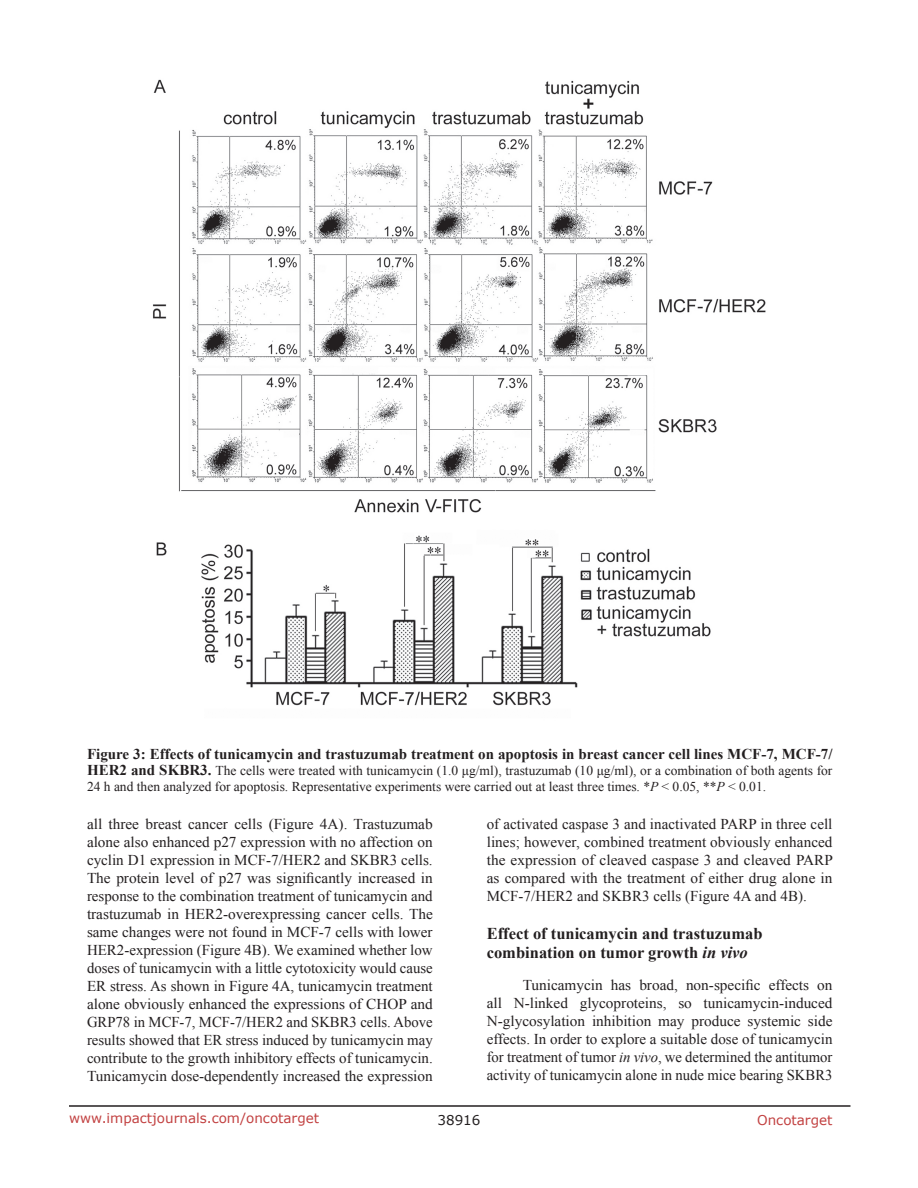
<style>
.page{position:relative;width:918px;height:1188px;background:#fff}
.page>*{position:absolute;margin:0;border:0;box-sizing:border-box;transform-origin:0 0}
.SubHeading{font:700 16.5px/19.8px "Times New Roman";color:#231f20}
.BodyText{font:15px/18px "Times New Roman";color:#231f20;text-align:justify}
.FigureText{font:700 15px "Times New Roman";color:#231f20}
.FigureText-2{font:13.5px/16.2px "Times New Roman";color:#231f20}
.t1{font:13.5px "Verdana";color:#c24141}
.t2{font:13.5px "Verdana";color:#231f20}
.s1{font-weight:700;font-size:15px}
.s2{font-style:italic}
</style>
<div class="page">
<hr style="left:69px;top:1105px;width:781px;height:2px;background:#231f20">
<img style="left:153px;top:79px;width:613px;height:627px">
<p class="FigureText" style="left:87px;top:744px;width:747px">Figure 3: Effects of tunicamycin and trastuzumab treatment on apoptosis in breast cancer cell lines MCF-7, MCF-7/</p>
<p class="FigureText-2" style="left:87px;top:762px;width:747px"><span class="s1">HER2 and SKBR3.</span> The cells were treated with tunicamycin (1.0 μg/ml), trastuzumab (10 μg/ml), or a combination of both agents for<br>24 h and then analyzed for apoptosis. Representative experiments were carried out at least three times. *<span class="s2">P</span> &lt; 0.05, **<span class="s2">P</span> &lt; 0.01.</p>
<p class="BodyText" style="left:87px;top:815px;width:347px">all three breast cancer cells (Figure 4A). Trastuzumab alone also enhanced p27 expression with no affection on cyclin D1 expression in MCF-7/HER2 and SKBR3 cells.<br>The protein level of p27 was significantly increased in response to the combination treatment of tunicamycin and trastuzumab in HER2-overexpressing cancer cells. The same changes were not found in MCF-7 cells with lower HER2-expression (Figure 4B). We examined whether low doses of tunicamycin with a little cytotoxicity would cause ER stress. As shown in Figure 4A, tunicamycin treatment alone obviously enhanced the expressions of CHOP and GRP78 in MCF-7, MCF-7/HER2 and SKBR3 cells. Above results showed that ER stress induced by tunicamycin may contribute to the growth inhibitory effects of tunicamycin.<br>Tunicamycin dose-dependently increased the expression</p>
<p class="BodyText" style="left:487px;top:815px;width:348px">of activated caspase 3 and inactivated PARP in three cell lines; however, combined treatment obviously enhanced the expression of cleaved caspase 3 and cleaved PARP as compared with the treatment of either drug alone in MCF-7/HER2 and SKBR3 cells (Figure 4A and 4B).</p>
<p class="SubHeading" style="left:487px;top:923px;width:277px">Effect of tunicamycin and trastuzumab combination on tumor growth <span class="s2">in vivo</span></p>
<p class="BodyText" style="left:487px;top:976px;width:347px;text-indent:36px">Tunicamycin has broad, non-specific effects on all N-linked glycoproteins, so tunicamycin-induced N-glycosylation inhibition may produce systemic side effects. In order to explore a suitable dose of tunicamycin for treatment of tumor <span class="s2">in vivo</span>, we determined the antitumor activity of tunicamycin alone in nude mice bearing SKBR3</p>
<p class="t1" style="left:69px;top:1109px;width:252px">www.impactjournals.com/oncotarget</p>
<p class="t2" style="left:438px;top:1111px;width:44px">38916</p>
<p class="t1" style="left:757px;top:1111px;width:77px">Oncotarget</p>
</div>
